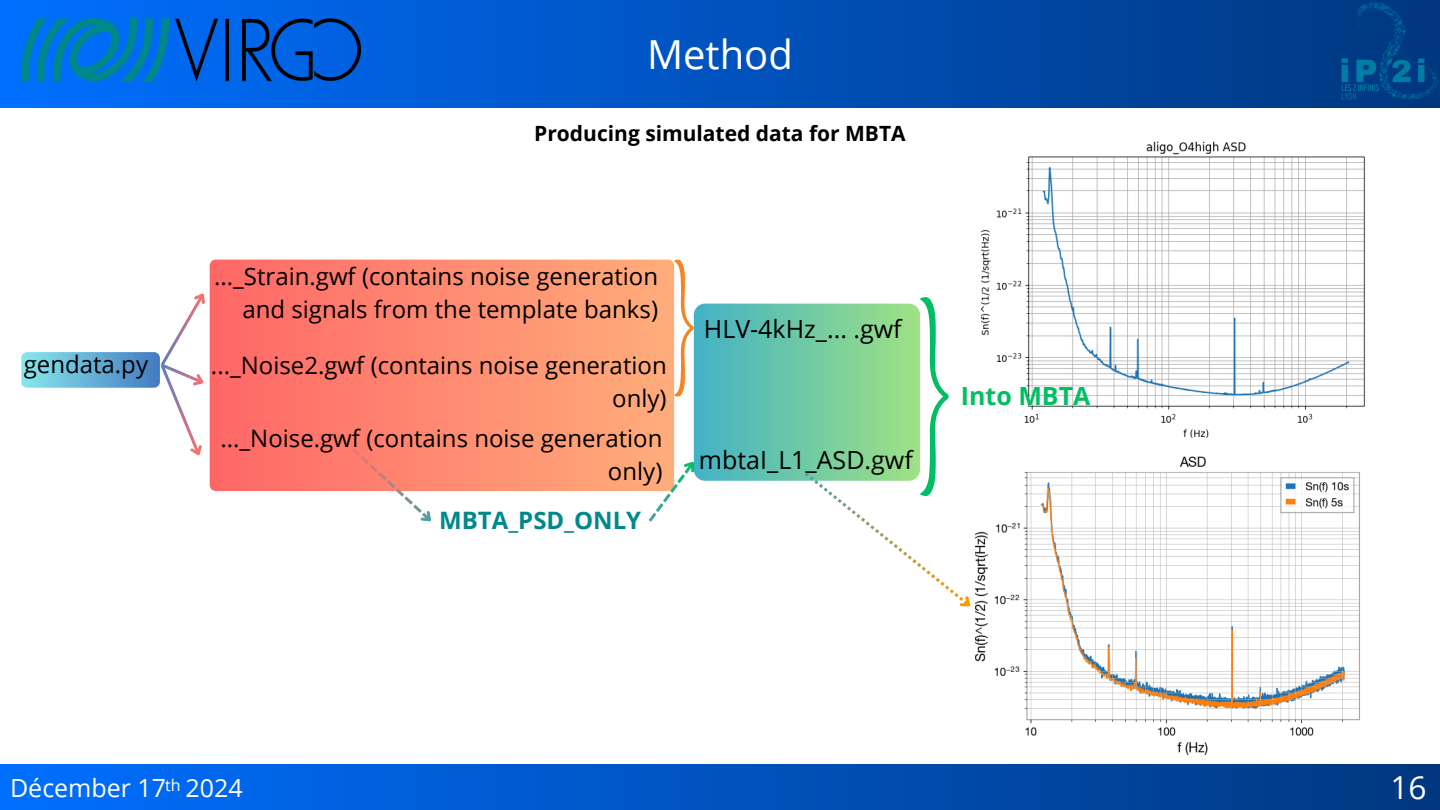
<style>
.page{position:relative;width:1440px;height:810px;background:#fff}
.page>*{position:absolute;margin:0;border:0;box-sizing:border-box;transform-origin:0 0}
.t1{font:40px "Open Sans";color:#fff}
.t2{font:31.7px "Open Sans";color:#fff}
.t3{font:25px "Open Sans";color:#000}
.t4{font:25px "Open Sans";color:#fff}
.t5{font:700 25px "Open Sans";color:#00bf63}
.t6{font:24px/33px "Open Sans";color:#000;text-align:right}
.t7{font:700 24px "Open Sans";color:#00888a}
.t8{font:700 21px "Open Sans";color:#000}
.t9{font:16px "Open Sans";color:#fff}
</style>
<div class="page">
<div style="left:0;top:0;width:1440px;height:107px;background:linear-gradient(to right,#006ffe,#00367e)"></div>
<div style="left:0;top:765px;width:1440px;height:45px;background:linear-gradient(to right,#006fff,#00367e)"></div>
<svg style="left:210px;top:260px;width:439px;height:231px;background:#ff8870"></svg>
<img style="left:975px;top:456px;width:385px;height:299px">
<svg style="left:21px;top:286px;width:192px;height:176px"></svg>
<svg style="left:351px;top:448px;width:88px;height:74px"></svg>
<img style="left:1341px;top:0;width:99px;height:107px">
<img style="left:21px;top:19px;width:339px;height:62px">
<svg style="left:649px;top:260px;width:329px;height:355px"></svg>
<img style="left:976px;top:141px;width:389px;height:303px">
<p class="t6" style="left:24px;top:348px;width:126px">gendata.py</p>
<h1 class="t1" style="left:647px;top:26px;width:147px">Method</h1>
<h5 class="t8" style="left:534px;top:118px;width:373px">Producing simulated data for MBTA</h5>
<p class="t6" style="left:214px;top:260px;width:446px">..._Strain.gwf (contains noise generation and signals from the template banks)</p>
<p class="t6" style="left:211px;top:349px;width:457px">..._Noise2.gwf (contains noise generation only)</p>
<h6 class="t6" style="left:220px;top:421px;width:444px">..._Noise.gwf (contains noise generation only)</h6>
<p class="t7" style="left:439px;top:504px;width:204px">MBTA_PSD_ONLY</p>
<p class="t3" style="left:704px;top:311px;width:199px">HLV-4kHz_... .gwf</p>
<p class="t3" style="left:699px;top:442px;width:215px">mbtaI_L1_ASD.gwf</p>
<h5 class="t5" style="left:961px;top:378px;width:131px">Into MBTA</h5>
<h5 class="t4" style="left:10px;top:770px;width:158px">Décember 17</h5>
<h5 class="t9" style="left:165px;top:773px;width:17px">th</h5>
<h5 class="t4" style="left:186px;top:770px;width:59px">2024</h5>
<h2 class="t2" style="left:1390px;top:765px;width:38px">16</h2>
</div>
